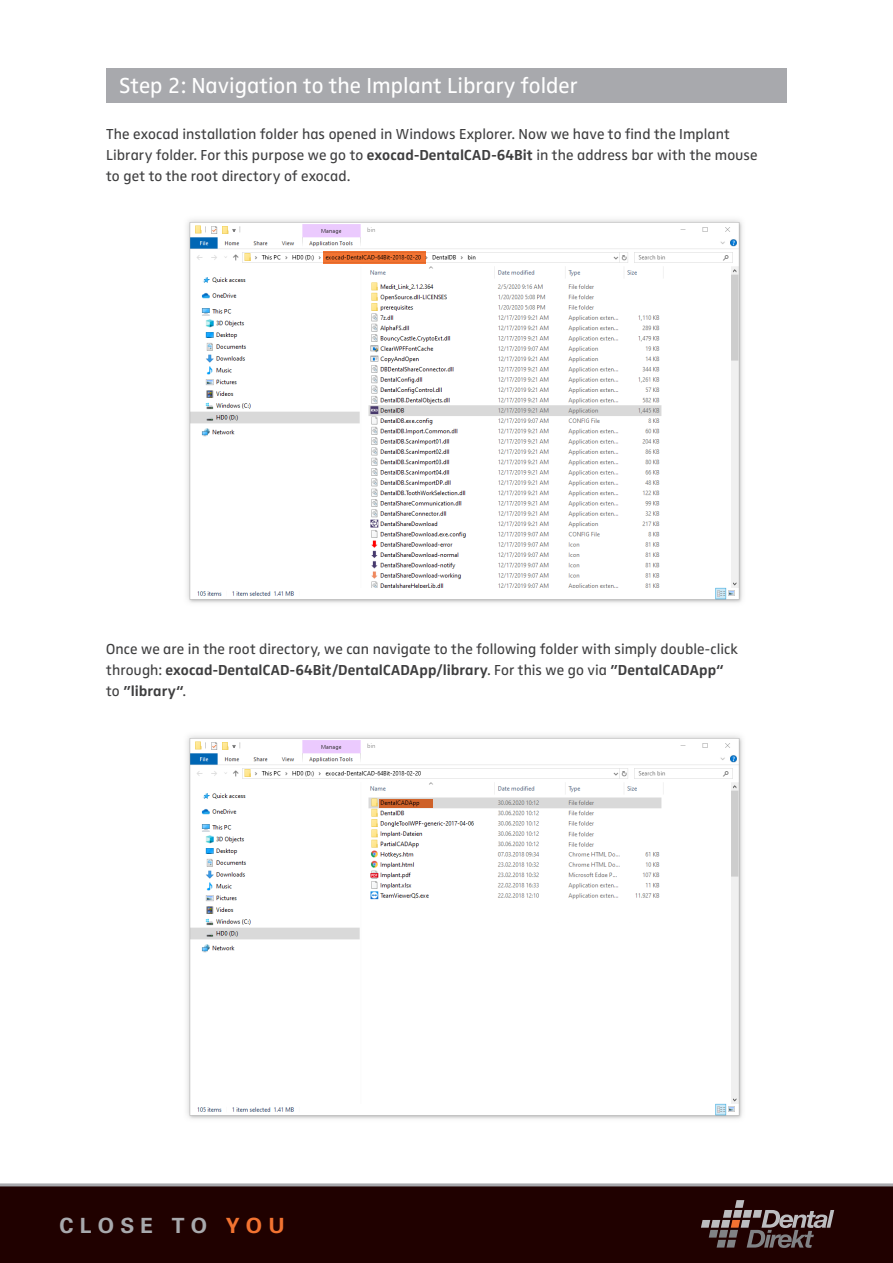
<style>
.page{position:relative;width:893px;height:1263px;background:#fff}
.page>*{position:absolute;margin:0;border:0;box-sizing:border-box;transform-origin:0 0}
.t1{font:22.5px "Zwo Regular Plain Alt";color:#fff}
.t2{font:700 21px "Univers";letter-spacing:.3em;color:#a8a9ad}
.t3{font:15px/21px "Zwo Regular Plain Alt";letter-spacing:.005em;color:#3e3e3f}
.s1{font-family:"Zwo Bold Plain Alt"}
.s2{color:#f37331}
</style>
<div class="page">
<img style="left:187px;top:735px;width:556px;height:384px">
<img style="left:187px;top:219px;width:556px;height:384px">
<div style="left:0;top:1186px;width:893px;height:77px;background:#200100"></div>
<hr style="left:0;top:1183px;width:893px;height:3px;background:#a8a9ad">
<svg style="left:701px;top:1200px;width:133px;height:48px"></svg>
<div style="left:106px;top:68px;width:681px;height:34px;background:#a8a9ad"></div>
<svg style="left:323px;top:251px;width:102px;height:13px"></svg>
<svg style="left:379px;top:799px;width:53px;height:8px"></svg>
<p class="t1" style="left:119px;top:73px;width:460px">Step 2: Navigation to the Implant Library folder</p>
<p class="t3" style="left:106px;top:123px;width:653px">The exocad installation folder has opened in Windows Explorer. Now we have to find the Implant<br>Library folder. For this purpose we go to <span class="s1">exocad-DentalCAD-64Bit</span> in the address bar with the mouse to get to the root directory of exocad.</p>
<p class="t3" style="left:106px;top:639px;width:633px">Once we are in the root directory, we can navigate to the following folder with simply double-click through: <span class="s1">exocad-DentalCAD-64Bit/DentalCADApp/library</span>. For this we go via <span class="s1">”DentalCADApp“ </span>to <span class="s1">”library“</span>.</p>
<p class="t2" style="left:60px;top:1211px;width:227px">CLOSE TO <span class="s2">YOU</span></p>
</div>
